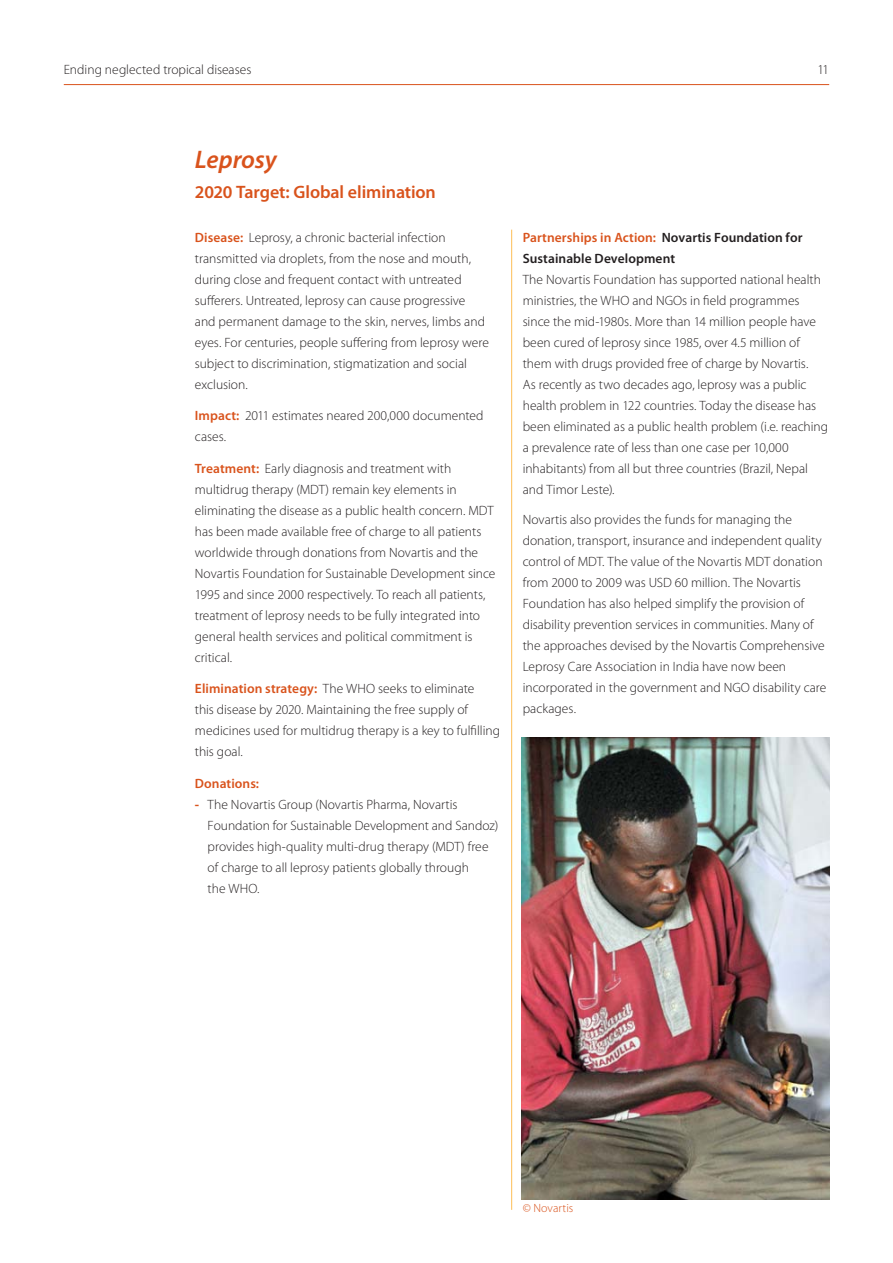
<style>
.page{position:relative;width:893px;height:1263px;background:#fff}
.page>*{position:absolute;margin:0;border:0;box-sizing:border-box;transform-origin:0 0}
.t1{font:italic 600 25.5px "Myriad Pro";letter-spacing:-.005em;color:#d9531c}
.t2{font:600 18px "Myriad Pro";letter-spacing:-.005em;color:#d9531c}
._03_-_SOUS_SOUS_TITR{font:300 13.5px/21px "Myriad Pro";color:#231f20}
._03_-_SOUS_SOUS_TITR-2{font:600 13.5px/21px "Myriad Pro";letter-spacing:.005em;color:#231f20}
._03_-_SOUS_SOUS_TITR-3{font:600 13.5px "Myriad Pro";letter-spacing:.005em;color:#d9531c}
.t3{font:300 12px "Myriad Pro";letter-spacing:.005em;color:#d9531c}
.s1{font-weight:600;color:#d9531c}
.s2{font-weight:700;color:#d9531c}
.s3{color:#d9531c}
</style>
<div class="page">
<hr style="left:64px;top:84px;width:765px;height:1px;background:#d9531c">
<img style="left:522px;top:738px;width:307px;height:461px">
<hr style="left:511px;top:230px;width:1px;height:980px;background:#fdbe56">
<p class="_03_-_SOUS_SOUS_TITR" style="left:64px;top:59px;width:189px">Ending neglected tropical diseases</p>
<p class="_03_-_SOUS_SOUS_TITR" style="left:817px;top:59px;width:13px">11</p>
<p class="t1" style="left:195px;top:143px;width:84px">Leprosy</p>
<p class="t2" style="left:195px;top:180px;width:242px">2020 Target: Global elimination</p>
<p class="_03_-_SOUS_SOUS_TITR" style="left:195px;top:227px;width:295px"><span class="s1">Disease:</span> Leprosy, a chronic bacterial infection transmitted via droplets, from the nose and mouth, during close and frequent contact with untreated sufferers. Untreated, leprosy can cause progressive and permanent damage to the skin, nerves, limbs and eyes. For centuries, people suffering from leprosy were subject to discrimination, stigmatization and social exclusion.</p>
<p class="_03_-_SOUS_SOUS_TITR" style="left:195px;top:405px;width:290px"><span class="s1">Impact:</span> 2011 estimates neared 200,000 documented cases.</p>
<p class="_03_-_SOUS_SOUS_TITR" style="left:195px;top:458px;width:302px"><span class="s1">Treatment:</span> Early diagnosis and treatment with multidrug therapy (MDT) remain key elements in eliminating the disease as a public health concern. MDT has been made available free of charge to all patients worldwide through donations from Novartis and the Novartis Foundation for Sustainable Development since 1995 and since 2000 respectively. To reach all patients, treatment of leprosy needs to be fully integrated into general health services and political commitment is critical.</p>
<p class="_03_-_SOUS_SOUS_TITR" style="left:195px;top:678px;width:307px"><span class="s1">Elimination strategy:</span> The WHO seeks to eliminate<br>this disease by 2020. Maintaining the free supply of medicines used for multidrug therapy is a key to fulfilling this goal.</p>
<p class="_03_-_SOUS_SOUS_TITR-3" style="left:195px;top:775px;width:66px">Donations:</p>
<p class="_03_-_SOUS_SOUS_TITR" style="left:208px;top:794px;width:292px;text-indent:-13px"><span class="s2">-</span> The Novartis Group (Novartis Pharma, Novartis Foundation for Sustainable Development and Sandoz) provides high-quality multi-drug therapy (MDT) free of charge to all leprosy patients globally through<br>the WHO.</p>
<p class="_03_-_SOUS_SOUS_TITR-2" style="left:523px;top:226px;width:281px"><span class="s3">Partnerships in Action:</span> Novartis Foundation for<br>Sustainable Development</p>
<p class="_03_-_SOUS_SOUS_TITR" style="left:523px;top:269px;width:307px">The Novartis Foundation has supported national health ministries, the WHO and NGOs in field programmes since the mid-1980s. More than 14 million people have been cured of leprosy since 1985, over 4.5 million of them with drugs provided free of charge by Novartis.<br>As recently as two decades ago, leprosy was a public health problem in 122 countries. Today the disease has been eliminated as a public health problem (i.e. reaching a prevalence rate of less than one case per 10,000 inhabitants) from all but three countries (Brazil, Nepal and Timor Leste).</p>
<p class="_03_-_SOUS_SOUS_TITR" style="left:523px;top:509px;width:305px">Novartis also provides the funds for managing the donation, transport, insurance and independent quality control of MDT. The value of the Novartis MDT donation from 2000 to 2009 was USD 60 million. The Novartis Foundation has also helped simplify the provision of disability prevention services in communities. Many of the approaches devised by the Novartis Comprehensive Leprosy Care Association in India have now been incorporated in the government and NGO disability care packages.</p>
<p class="t3" style="left:523px;top:1201px;width:52px">© Novartis</p>
</div>
